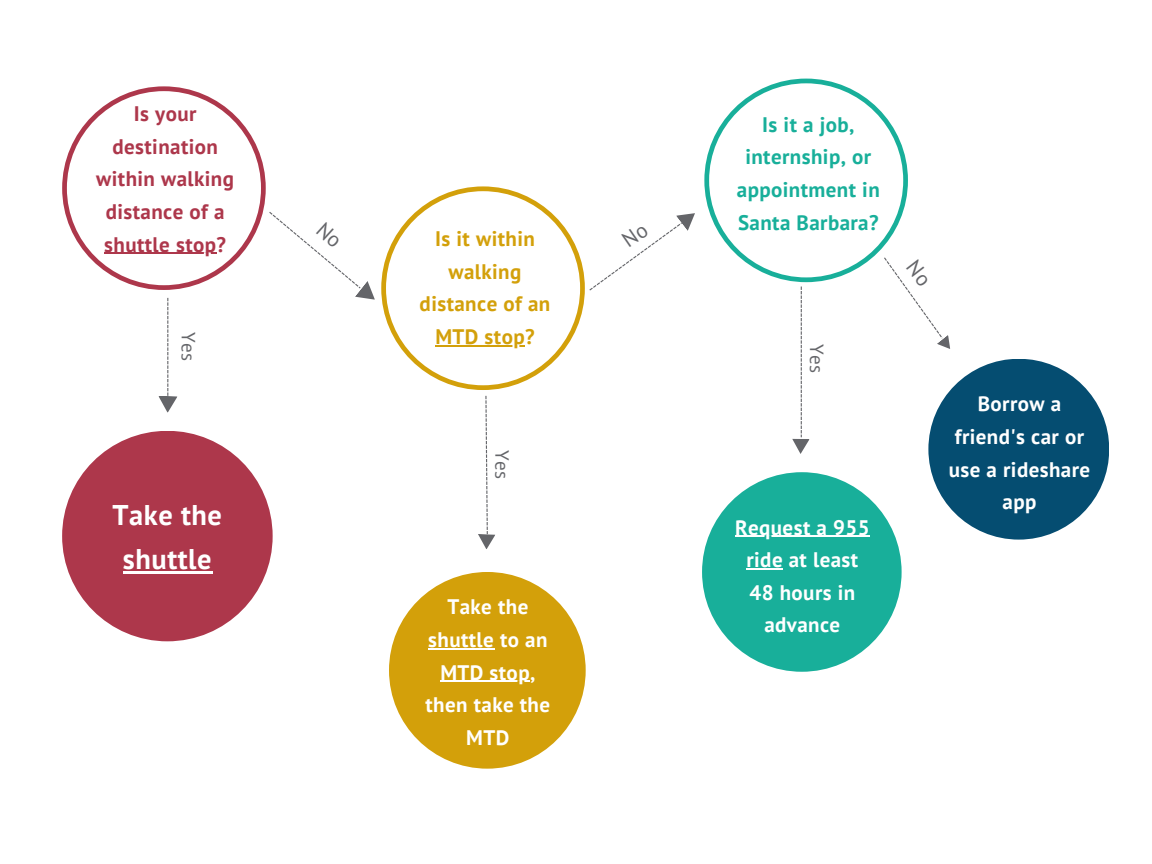
<style>
.page{position:relative;width:1152px;height:864px;background:#fff}
.page>*{position:absolute;margin:0;border:0;box-sizing:border-box;transform-origin:0 0}
.t1{font:700 28.35px/43.8px "PT Sans";letter-spacing:.02em;color:#fff;text-align:center}
.t2{font:700 21px/32.7px "PT Sans";letter-spacing:.02em;color:#fff;text-align:center}
.t3{font:700 21px/32.7px "PT Sans";letter-spacing:.02em;color:#ad374b;text-align:center}
.t4{font:700 21px/32.7px "PT Sans";letter-spacing:.02em;color:#18af9a;text-align:center}
.t5{font:700 21px/32.7px "PT Sans";letter-spacing:.02em;color:#d3a00a;text-align:center}
.t6{font:19.05px "PT Sans";letter-spacing:.02em;color:#646569}
</style>
<div class="page">
<div style="left:928px;top:359px;width:181px;height:181px;background:#054d71;border-radius:50%"></div>
<div style="left:62px;top:431px;width:211px;height:210px;background:#ad374b;border-radius:50%"></div>
<svg style="left:158px;top:298px;width:20px;height:115px"></svg>
<div style="left:389px;top:572px;width:197px;height:197px;background:#d3a00a;border-radius:50%"></div>
<svg style="left:478px;top:396px;width:17px;height:153px"></svg>
<div style="left:702px;top:472px;width:200px;height:200px;background:#18af9a;border-radius:50%"></div>
<svg style="left:792px;top:287px;width:18px;height:167px"></svg>
<hr style="left:123px;top:571px;width:89px;height:2px;background:#fff">
<hr style="left:428px;top:648px;width:66px;height:1px;background:#fff">
<hr style="left:440px;top:681px;width:90px;height:1px;background:#fff">
<hr style="left:735px;top:536px;width:135px;height:1px;background:#fff">
<hr style="left:746px;top:568px;width:37px;height:1px;background:#fff">
<svg style="left:62px;top:86px;width:204px;height:204px"></svg>
<svg style="left:64px;top:88px;width:200px;height:201px"></svg>
<svg style="left:706px;top:80px;width:201px;height:201px"></svg>
<svg style="left:383px;top:188px;width:201px;height:201px"></svg>
<svg style="left:884px;top:257px;width:66px;height:92px"></svg>
<svg style="left:269px;top:212px;width:106px;height:88px"></svg>
<svg style="left:589px;top:213px;width:106px;height:78px"></svg>
<p class="t3" style="left:96px;top:97px;width:139px">Is your destination within walking distance of a shuttle stop?</p>
<p class="t6" style="left:201px;top:332px;width:31px;rotate:90deg">Yes</p>
<p class="t1" style="left:112px;top:492px;width:111px">Take the shuttle</p>
<p class="t5" style="left:420px;top:222px;width:132px">Is it within walking distance of an<br>MTD stop?</p>
<p class="t6" style="left:515px;top:450px;width:31px;rotate:90deg">Yes</p>
<p class="t2" style="left:426px;top:590px;width:126px">Take the shuttle to an<br>MTD stop, then take the<br>MTD</p>
<p class="t4" style="left:737px;top:108px;width:144px">Is it a job, internship, or appointment in<br>Santa Barbara?</p>
<p class="t6" style="left:830px;top:344px;width:31px;rotate:90deg">Yes</p>
<p class="t2" style="left:735px;top:510px;width:136px">Request a 955 ride at least<br>48 hours in advance</p>
<p class="t2" style="left:949px;top:387px;width:143px">Borrow a friend's car or use a rideshare app</p>
</div>
